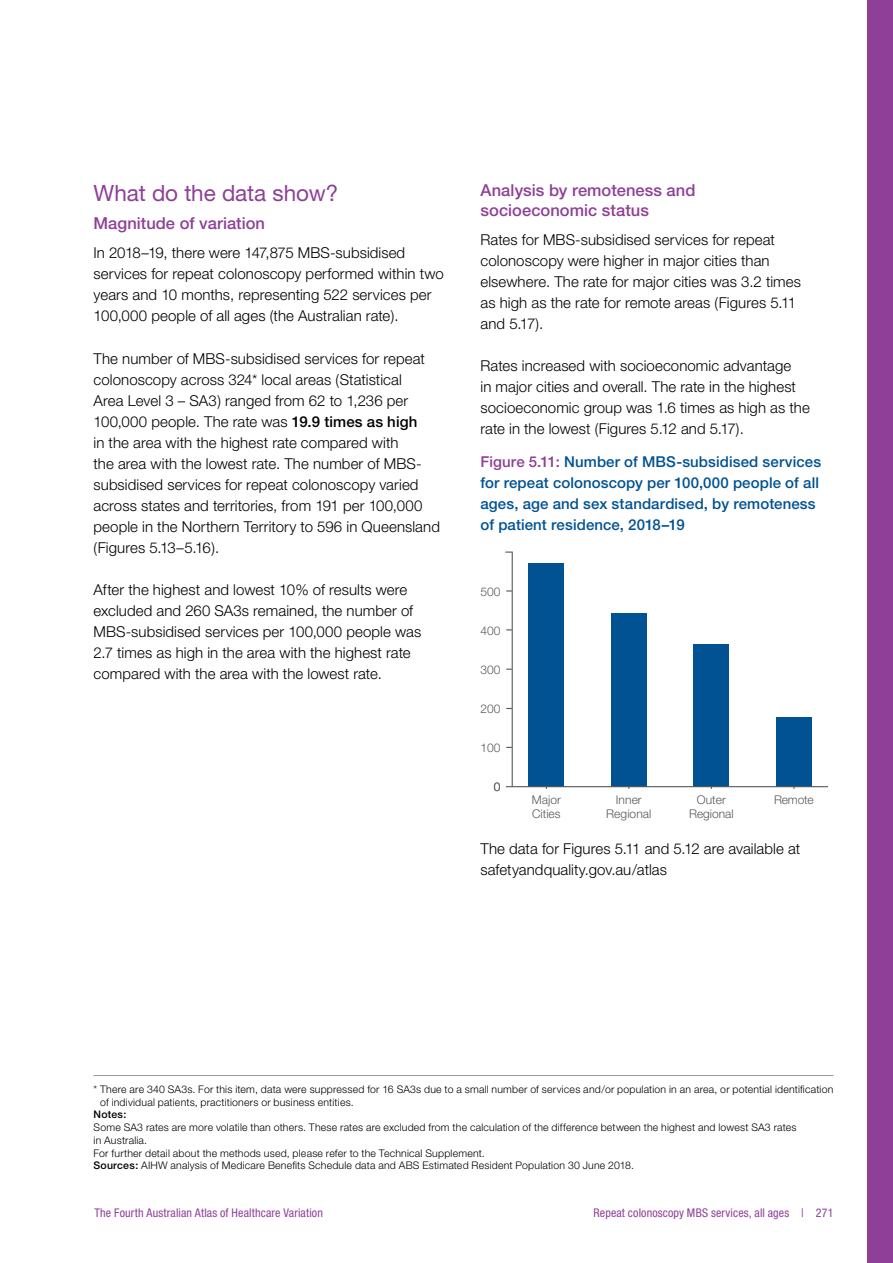
<style>
.page{position:relative;width:893px;height:1263px;background:#fff}
.page>*{position:absolute;margin:0;border:0;box-sizing:border-box;transform-origin:0 0}
._02_Sub-header{font:22.5px "Helvetica Neue";letter-spacing:-.005em;color:#8f3f98}
._02_Heading_L3{font:500 16.5px/19.8px "Helvetica Neue";letter-spacing:.005em;color:#8f3f98}
._03_Body_Copy{font:300 15px/21px "Helvetica Neue";letter-spacing:.005em;color:#000}
._02_Figure_Header{font:500 15px/21px "Helvetica Neue";letter-spacing:.01em;color:#005293}
.t1{font:condensed 12px "Helvetica Neue";letter-spacing:.01em;color:#8f3f98}
.t2{font:300 12px/14.4px "Helvetica Neue";color:#58595b;text-align:center}
._05_Footnote_7pt{font:300 10.5px/12.8px "Helvetica Neue";letter-spacing:.02em;color:#000}
._05_Footnote_7pt_Not{font:300 10.5px/12.8px "Helvetica Neue";letter-spacing:.02em;color:#000}
._05_Footnote_7pt-2{font:500 10.5px "Helvetica Neue";letter-spacing:.02em;color:#000}
.s1{font-weight:500}
.s2{color:#8f3f98}
</style>
<div class="page">
<div style="left:867px;top:0;width:26px;height:1263px;background:#8f3f98"></div>
<hr style="left:94px;top:1075px;width:739px;height:1px;background:#939598">
<div style="left:776px;top:717px;width:35px;height:70px;background:#005293"></div>
<div style="left:694px;top:644px;width:35px;height:143px;background:#005293"></div>
<div style="left:611px;top:613px;width:35px;height:174px;background:#005293"></div>
<div style="left:529px;top:563px;width:35px;height:224px;background:#005293"></div>
<svg style="left:506px;top:551px;width:6px;height:2px"></svg>
<hr style="left:512px;top:552px;width:1px;height:234px;background:#58595b">
<hr style="left:512px;top:786px;width:316px;height:1px;background:#58595b">
<h2 class="_02_Sub-header" style="left:94px;top:179px;width:246px">What do the data show?</h2>
<h3 class="_02_Heading_L3" style="left:94px;top:213px;width:173px">Magnitude of variation</h3>
<p class="_03_Body_Copy" style="left:94px;top:242px;width:352px">In 2018–19, there were 147,875 MBS-subsidised services for repeat colonoscopy performed within two years and 10 months, representing 522 services per 100,000 people of all ages (the Australian rate).</p>
<p class="_03_Body_Copy" style="left:94px;top:347px;width:348px">The number of MBS-subsidised services for repeat colonoscopy across 324* local areas (Statistical<br>Area Level 3 – SA3) ranged from 62 to 1,236 per 100,000 people. The rate was <span class="s1">19.9 times as high<br></span>in the area with the highest rate compared with<br>the area with the lowest rate. The number of MBS&shy;subsidised services for repeat colonoscopy varied across states and territories, from 191 per 100,000 people in the Northern Territory to 596 in Queensland (Figures 5.13–5.16).</p>
<p class="_03_Body_Copy" style="left:94px;top:579px;width:329px">After the highest and lowest 10% of results were excluded and 260 SA3s remained, the number of MBS-subsidised services per 100,000 people was 2.7 times as high in the area with the highest rate compared with the area with the lowest rate.</p>
<h3 class="_02_Heading_L3" style="left:480px;top:180px;width:217px">Analysis by remoteness and socioeconomic status</h3>
<p class="_03_Body_Copy" style="left:480px;top:229px;width:322px">Rates for MBS-subsidised services for repeat colonoscopy were higher in major cities than elsewhere. The rate for major cities was 3.2 times as high as the rate for remote areas (Figures 5.11 and 5.17).</p>
<p class="_03_Body_Copy" style="left:480px;top:355px;width:331px">Rates increased with socioeconomic advantage<br>in major cities and overall. The rate in the highest socioeconomic group was 1.6 times as high as the rate in the lowest (Figures 5.12 and 5.17).</p>
<h3 class="_02_Figure_Header" style="left:480px;top:451px;width:342px"><span class="s2">Figure 5.11:</span> Number of MBS-subsidised services for repeat colonoscopy per 100,000 people of all ages, age and sex standardised, by remoteness of patient residence, 2018–19</h3>
<p class="t2" style="left:480px;top:584px;width:22px">500</p>
<p class="t2" style="left:480px;top:623px;width:22px">400</p>
<p class="t2" style="left:480px;top:662px;width:22px">300</p>
<p class="t2" style="left:480px;top:701px;width:22px">200</p>
<p class="t2" style="left:480px;top:740px;width:22px">100</p>
<p class="t2" style="left:494px;top:780px;width:8px">0</p>
<p class="t2" style="left:697px;top:792px;width:30px">Outer</p>
<p class="t2" style="left:774px;top:792px;width:41px">Remote</p>
<p class="t2" style="left:689px;top:806px;width:46px">Regional</p>
<p class="t2" style="left:532px;top:792px;width:30px;text-align:left">Major<br>Cities</p>
<p class="_03_Body_Copy" style="left:480px;top:838px;width:321px">The data for Figures 5.11 and 5.12 are available at safetyandquality.gov.au/atlas</p>
<p class="t2" style="left:606px;top:792px;width:47px">Inner<br>Regional</p>
<p class="_05_Footnote_7pt_Not" style="left:100px;top:1082px;width:735px;text-indent:-7px">* There are 340 SA3s. For this item, data were suppressed for 16 SA3s due to a small number of services and/or population in an area, or potential identification of individual patients, practitioners or business entities.</p>
<p class="_05_Footnote_7pt-2" style="left:94px;top:1108px;width:34px">Notes:</p>
<p class="_05_Footnote_7pt" style="left:94px;top:1121px;width:704px">Some SA3 rates are more volatile than others. These rates are excluded from the calculation of the difference between the highest and lowest SA3 rates in Australia.</p>
<p class="_05_Footnote_7pt" style="left:94px;top:1146px;width:393px">For further detail about the methods used, please refer to the Technical Supplement.</p>
<p class="_05_Footnote_7pt" style="left:94px;top:1159px;width:542px"><span class="s1">Sources:</span> AIHW analysis of Medicare Benefits Schedule data and ABS Estimated Resident Population 30 June 2018.</p>
<p class="t1" style="left:94px;top:1206px;width:230px">The Fourth Australian Atlas of Healthcare Variation</p>
<p class="t1" style="left:594px;top:1206px;width:241px">Repeat colonoscopy MBS services, all ages | 271</p>
</div>
